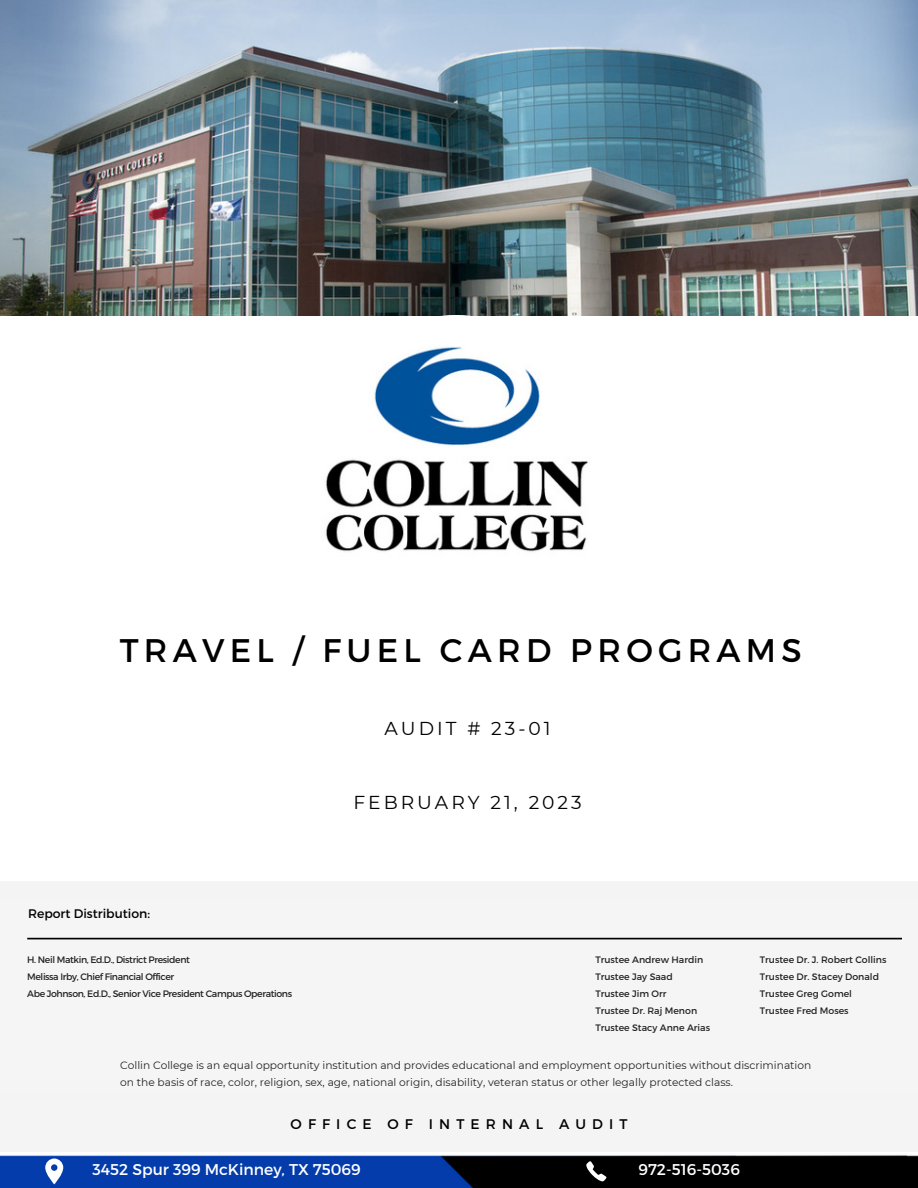
<style>
.page{position:relative;width:918px;height:1188px;background:#fff}
.page>*{position:absolute;margin:0;border:0;box-sizing:border-box;transform-origin:0 0}
.t1{font:32.7px "Montserrat";letter-spacing:.16em;color:#000}
.t2{font:18.75px "Montserrat";letter-spacing:.16em;color:#000}
.t3{font:15.6px "Montserrat";color:#fff}
.t4{font:13.95px "Montserrat";letter-spacing:.44em;color:#000}
.t5{font:12.45px "Montserrat";color:#000}
.t6{font:10.65px/16.8px "Montserrat";color:#222}
.t7{font:9.3px/17.1px "Montserrat";color:#222}
.t8{font:9.3px/17.1px "Montserrat";letter-spacing:-.04em;color:#222}
.t9{font:700 9.3px "Montserrat";color:#000}
</style>
<div class="page">
<img style="left:0;top:1151px;width:918px;height:37px">
<img style="left:0;top:0;width:918px;height:316px">
<div style="left:0;top:745px;width:918px;height:406px;background:#f4f4f4"></div>
<div style="left:314px;top:315px;width:284px;height:285px;background:#fff;border-radius:50%"></div>
<img style="left:326px;top:346px;width:262px;height:206px">
<div style="left:0;top:740px;width:917px;height:141px;background:#fff"></div>
<svg style="left:27px;top:938px;width:875px;height:1px"></svg>
<svg style="left:45px;top:1159px;width:18px;height:25px"></svg>
<svg style="left:586px;top:1161px;width:20px;height:20px"></svg>
<h1 class="t1" style="left:120px;top:630px;width:683px">TRAVEL / FUEL CARD PROGRAMS</h1>
<h2 class="t2" style="left:385px;top:717px;width:167px">AUDIT # 23-01</h2>
<h2 class="t2" style="left:353px;top:791px;width:230px">FEBRUARY 21, 2023</h2>
<p class="t5" style="left:28px;top:905px;width:123px">Report Distribution:</p>
<p class="t8" style="left:27px;top:951px;width:266px">H. Neil Matkin, Ed.D., District President<br>Melissa Irby, Chief Financial Officer<br>Abe Johnson, Ed.D., Senior Vice President Campus Operations</p>
<p class="t7" style="left:595px;top:951px;width:116px">Trustee Andrew Hardin<br>Trustee Jay Saad<br>Trustee Jim Orr<br>Trustee Dr. Raj Menon<br>Trustee Stacy Anne Arias</p>
<p class="t6" style="left:120px;top:1057px;width:693px">Collin College is an equal opportunity institution and provides educational and employment opportunities without discrimination on the basis of race, color, religion, sex, age, national origin, disability, veteran status or other legally protected class.</p>
<p class="t9" style="left:28px;top:910px;width:69px">Collin College:</p>
<p class="t7" style="left:760px;top:951px;width:128px">Trustee Dr. J. Robert Collins<br>Trustee Dr. Stacey Donald<br>Trustee Greg Gomel<br>Trustee Fred Moses</p>
<h3 class="t4" style="left:291px;top:1115px;width:339px">OFFICE OF INTERNAL AUDIT</h3>
<h3 class="t3" style="left:93px;top:1159px;width:270px">3452 Spur 399 McKinney, TX 75069</h3>
<h3 class="t3" style="left:638px;top:1159px;width:103px">972-516-5036</h3>
</div>
